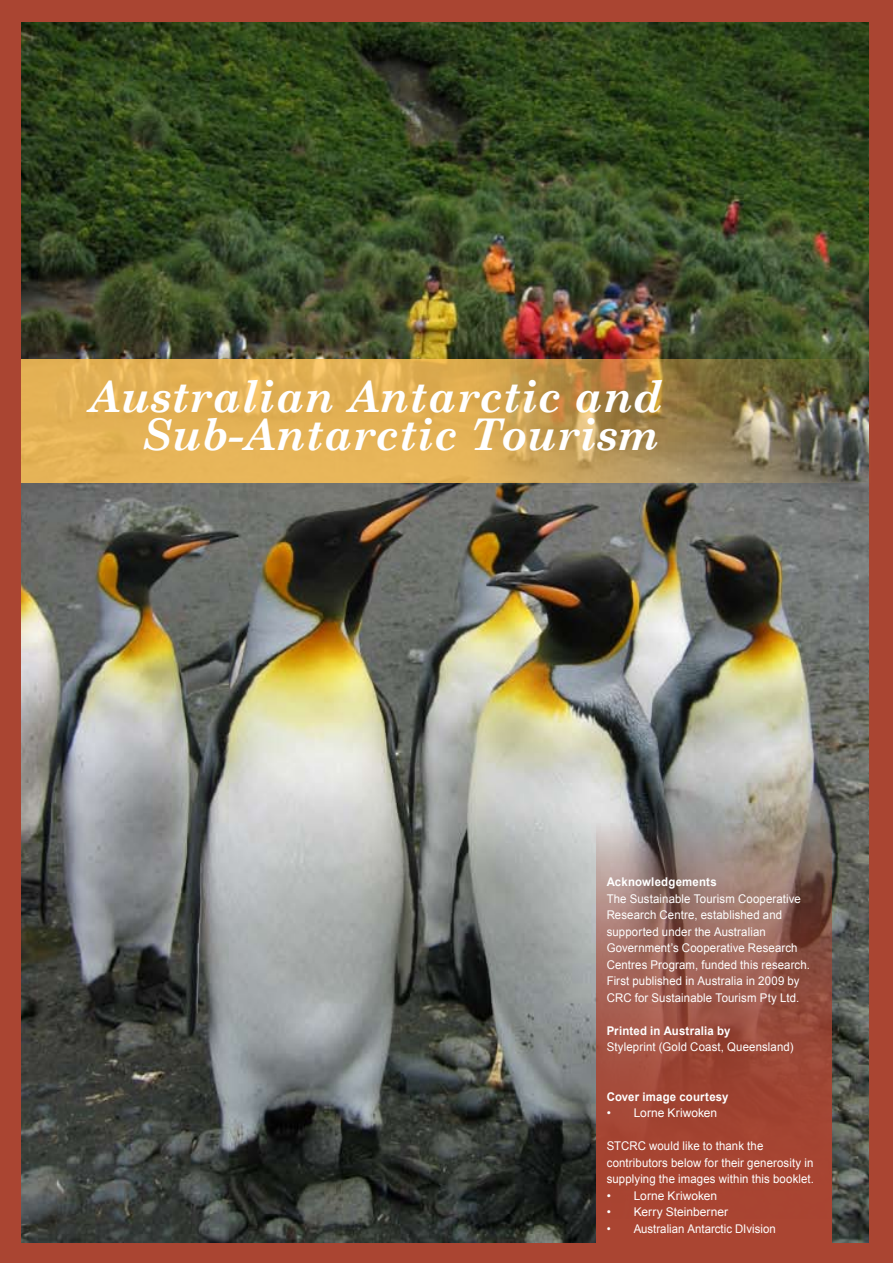
<style>
.page{position:relative;width:893px;height:1263px;background:#aa4532}
.page>*{position:absolute;margin:0;border:0;box-sizing:border-box;transform-origin:0 0}
.t1{font:italic 700 43.8px/37.5px "Century Schoolbook";color:#fff;text-align:right}
.t2{font:12px/16.5px "Arial";letter-spacing:.01em;color:#fff;scale:.95 1}
.t3{font:700 12px "Arial";letter-spacing:.02em;color:#fff;scale:.95 1}
.t4{font:12px "Arial";letter-spacing:.01em;color:#fff}
</style>
<div class="page">
<img style="left:21px;top:23px;width:847px;height:1219px">
<img style="left:21px;top:359px;width:848px;height:124px">
<svg style="left:596px;top:824px;width:236px;height:418px"></svg>
<h1 class="t1" style="left:88px;top:376px;width:576px">Australian Antarctic and<br>Sub-Antarctic Tourism</h1>
<p class="t3" style="left:607px;top:874px;width:117px">Acknowledgements</p>
<p class="t2" style="left:607px;top:890px;width:216px">The Sustainable Tourism Cooperative Research Centre, established and supported under the Australian Government’s Cooperative Research Centres Program, funded this research.<br>First published in Australia in 2009 by CRC for Sustainable Tourism Pty Ltd.</p>
<p class="t3" style="left:607px;top:1023px;width:132px">Printed in Australia by</p>
<p class="t2" style="left:607px;top:1039px;width:198px">Styleprint (Gold Coast, Queensland)</p>
<p class="t3" style="left:607px;top:1089px;width:130px">Cover image courtesy</p>
<p class="t4" style="left:607px;top:1105px;width:112px">• Lorne Kriwoken</p>
<p class="t2" style="left:607px;top:1138px;width:220px">STCRC would like to thank the contributors below for their generosity in supplying the images within this booklet.</p>
<p class="t4" style="left:607px;top:1188px;width:112px">• Lorne Kriwoken</p>
<p class="t4" style="left:607px;top:1204px;width:123px">• Kerry Steinberner</p>
<p class="t2" style="left:607px;top:1220px;width:179px">• Australian Antarctic DIvision</p>
</div>
